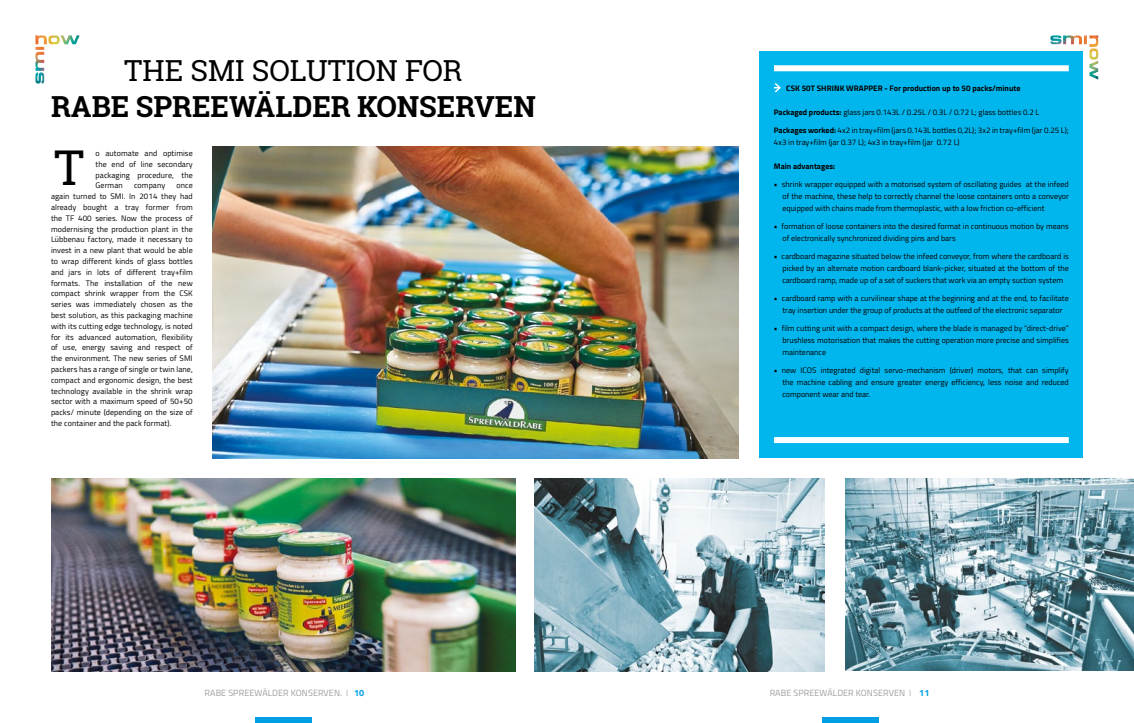
<style>
.page{position:relative;width:1134px;height:723px;background:#fff}
.page>*{position:absolute;margin:0;border:0;box-sizing:border-box;transform-origin:0 0}
.t1{font:48px "Roboto Slab";color:#000}
.t2{font:700 29px "Roboto Slab";color:#000}
.t3{font:29px "Roboto Slab";color:#000}
.t4{font:9px "Titillium Web";letter-spacing:.01em;color:#9d9d9c}
.t5{font:8px/10.8px "Titillium Web";color:#000;text-align:justify}
.t6{font:700 8px "Titillium Web";color:#000}
.s1{font-weight:700}
.s2{font-weight:300}
.s3{font-weight:700;color:#009fe3}
</style>
<div class="page">
<img style="left:51px;top:478px;width:465px;height:194px">
<img style="left:213px;top:147px;width:525px;height:311px">
<img style="left:846px;top:478px;width:288px;height:192px">
<div style="left:760px;top:51px;width:323px;height:406px;background:#00b6ed"></div>
<svg style="left:773px;top:83px;width:8px;height:10px"></svg>
<div style="left:774px;top:65px;width:295px;height:6px;background:#fff"></div>
<div style="left:774px;top:437px;width:295px;height:6px;background:#fff"></div>
<img style="left:535px;top:478px;width:290px;height:194px">
<div style="left:822px;top:717px;width:57px;height:6px;background:#009fe3"></div>
<img style="left:1050px;top:35px;width:48px;height:25px">
<img style="left:35px;top:35px;width:45px;height:48px">
<div style="left:255px;top:717px;width:57px;height:6px;background:#009fe3"></div>
<h2 class="t3" style="left:124px;top:51px;width:340px">THE SMI SOLUTION FOR</h2>
<h2 class="t2" style="left:51px;top:87px;width:486px">RABE SPREEWÄLDER KONSERVEN</h2>
<h1 class="t1" style="left:54px;top:135px;width:32px">T</h1>
<p class="t5" style="left:96px;top:147px;width:99px">o automate and optimise the end of line secondary packaging procedure, the German</p>
<p class="t5" style="left:51px;top:180px;width:143px;text-indent:125px">once again turned to SMI. In 2014 they had already bought a tray former from the TF 400 series. Now the process of modernising the production plant in the Lübbenau factory, made it necessary to invest in a new plant that would be able to wrap different kinds of glass bottles and jars in lots of different tray+film formats. The installation of the new compact shrink wrapper from the CSK series was immediately chosen as the best solution, as this packaging machine with its cutting edge technology, is noted for its advanced automation, flexibility of use, energy saving and respect of the environment. The new series of SMI packers has a range of single or twin lane, compact and ergonomic design, the best technology available in the shrink wrap sector with a maximum speed of 50+50 packs/ minute (depending on the size of the container and the pack format).</p>
<p class="t5" style="left:134px;top:180px;width:33px">company</p>
<p class="t6" style="left:786px;top:82px;width:236px">CSK 50T SHRINK WRAPPER - For production up to 50 packs/minute</p>
<p class="t5" style="left:774px;top:106px;width:267px"><span class="s1">Packaged products:</span> glass jars 0.143L / 0.25L / 0.3L / 0.72 L; glass bottles 0.2 L</p>
<p class="t5" style="left:774px;top:124px;width:296px;line-height:12px"><span class="s1">Packages worked:</span> 4x2 in tray+film (jars 0.143L bottles 0,2L); 3x2 in tray+film (jar 0.25 L);<br>4x3 in tray+film (jar 0.37 L); 4x3 in tray+film (jar 0.72 L)</p>
<p class="t6" style="left:774px;top:160px;width:63px">Main advantages:</p>
<p class="t5" style="left:782px;top:178px;width:288px;line-height:12px;text-indent:-9px">• shrink wrapper equipped with a motorised system of oscillating guides at the infeed of the machine, these help to correctly channel the loose containers onto a conveyor equipped with chains made from thermoplastic, with a low friction co-efficient</p>
<p class="t5" style="left:782px;top:220px;width:288px;line-height:12px;text-indent:-9px">• formation of loose containers into the desired format in continuous motion by means of electronically synchronized dividing pins and bars</p>
<p class="t5" style="left:782px;top:250px;width:288px;line-height:12px;text-indent:-9px">• cardboard magazine situated below the infeed conveyor, from where the cardboard is picked by an alternate motion cardboard blank-picker, situated at the bottom of the cardboard ramp, made up of a set of suckers that work via an empty suction system</p>
<p class="t5" style="left:774px;top:292px;width:296px;line-height:12px;text-align:center">• cardboard ramp with a curvilinear shape at the beginning and at the end, to facilitate tray insertion under the group of products at the outfeed of the electronic separator</p>
<p class="t5" style="left:782px;top:322px;width:288px;line-height:12px;text-indent:-9px">• film cutting unit with a compact design, where the blade is managed by “direct-drive” brushless motorisation that makes the cutting operation more precise and simplifies maintenance</p>
<p class="t5" style="left:782px;top:364px;width:288px;line-height:12px;text-indent:-9px">• new ICOS integrated digital servo-mechanism (driver) motors, that can simplify the machine cabling and ensure greater energy efficiency, less noise and reduced component wear and tear.</p>
<p class="t4" style="left:205px;top:686px;width:161px">RABE SPREEWÄLDER KONSERVEN. <span class="s2">I</span> <span class="s3">10</span></p>
<p class="t4" style="left:770px;top:686px;width:161px">RABE SPREEWÄLDER KONSERVEN <span class="s2">I</span> <span class="s3">11</span></p>
</div>
